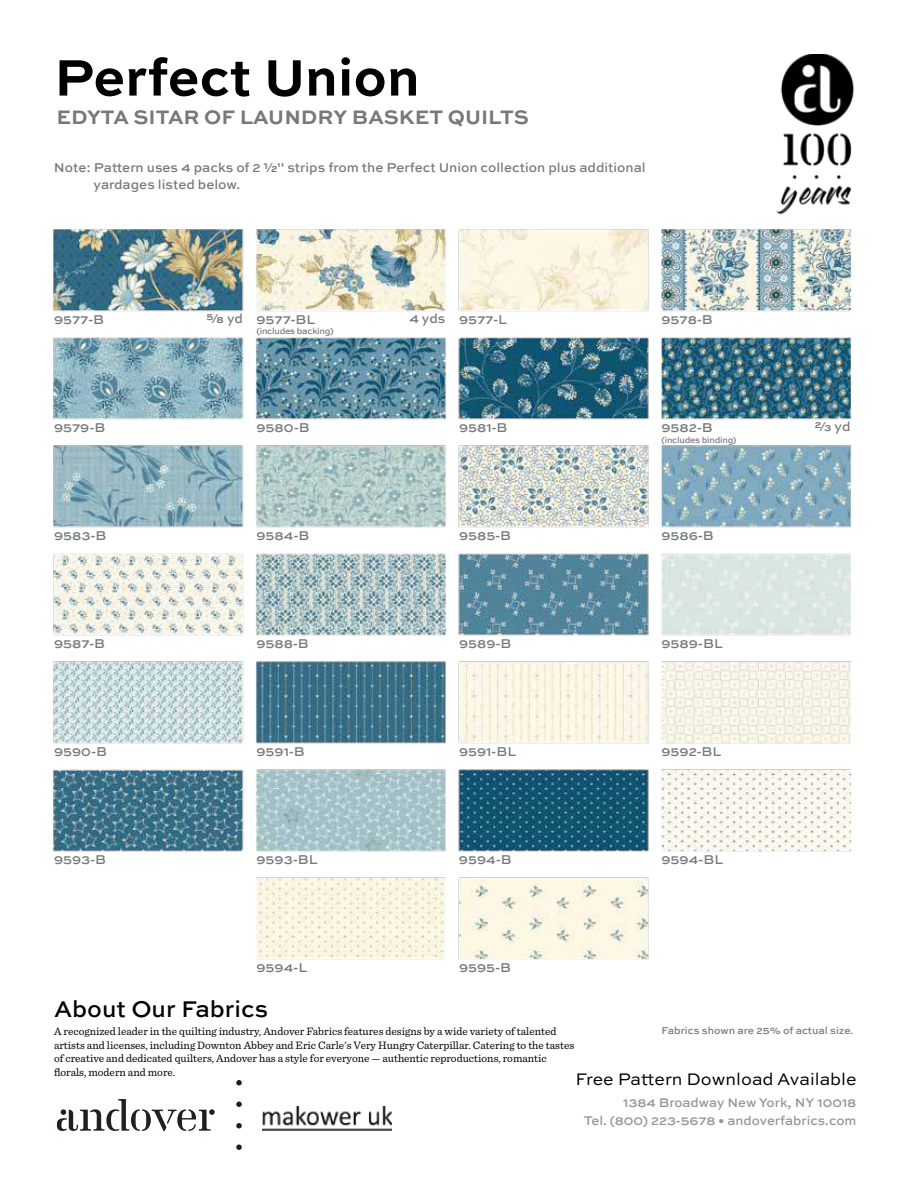
<style>
.page{position:relative;width:918px;height:1188px;background:#fff}
.page>*{position:absolute;margin:0;border:0;box-sizing:border-box;transform-origin:0 0}
.t1{font:700 54px "Sweet Sans Pro";color:#000}
.t2{font:500 24px "Sweet Sans Pro";color:#000}
.t3{font:700 20.55px "Sweet Sans Pro";color:#76787a}
.t4{font:17.7px "Sweet Sans Pro";color:#000}
.t5{font:500 13.5px/16.2px "Sweet Sans Pro";color:#76787a}
.t6{font:500 13.2px/18px "Sweet Sans Pro";color:#939597;text-align:right}
.t7{font:11.25px/13.5px "Sentinel";color:#000}
.t8{font:500 10.5px "Sweet Sans Pro";color:#76787a}
.t9{font:500 9px "Sweet Sans Pro";letter-spacing:-.025em;color:#76787a}
</style>
<div class="page">
<svg style="left:236px;top:1144px;width:6px;height:6px"></svg>
<img style="left:776px;top:54px;width:79px;height:161px">
<img style="left:53px;top:229px;width:799px;height:902px">
<h1 class="t1" style="left:54px;top:57px;width:367px">Perfect Union</h1>
<h3 class="t3" style="left:56px;top:109px;width:474px">EDYTA SITAR OF LAUNDRY BASKET QUILTS</h3>
<p class="t5" style="left:93px;top:161px;width:554px;text-indent:-39px">Note: Pattern uses 4 packs of 2 ½" strips from the Perfect Union collection plus additional yardages listed below.</p>
<p class="t5" style="left:207px;top:312px;width:38px">5/8 yd</p>
<p class="t5" style="left:409px;top:312px;width:38px">4 yds</p>
<p class="t5" style="left:54px;top:312px;width:52px">9577-B</p>
<p class="t5" style="left:257px;top:312px;width:60px">9577-BL</p>
<p class="t5" style="left:459px;top:312px;width:49px">9577-L</p>
<p class="t5" style="left:662px;top:312px;width:53px">9578-B</p>
<p class="t9" style="left:256px;top:327px;width:79px">(includes backing)</p>
<p class="t5" style="left:54px;top:420px;width:53px">9579-B</p>
<p class="t5" style="left:257px;top:420px;width:55px">9580-B</p>
<p class="t5" style="left:459px;top:420px;width:50px">9581-B</p>
<p class="t5" style="left:661px;top:420px;width:53px">9582-B</p>
<p class="t9" style="left:662px;top:436px;width:77px">(includes binding)</p>
<p class="t5" style="left:54px;top:528px;width:54px">9583-B</p>
<p class="t5" style="left:257px;top:528px;width:55px">9584-B</p>
<p class="t5" style="left:459px;top:528px;width:54px">9585-B</p>
<p class="t5" style="left:661px;top:528px;width:54px">9586-B</p>
<p class="t5" style="left:54px;top:636px;width:53px">9587-B</p>
<p class="t5" style="left:256px;top:636px;width:54px">9588-B</p>
<p class="t5" style="left:459px;top:636px;width:54px">9589-B</p>
<p class="t5" style="left:662px;top:636px;width:63px">9589-BL</p>
<p class="t5" style="left:54px;top:744px;width:55px">9590-B</p>
<p class="t5" style="left:257px;top:744px;width:50px">9591-B</p>
<p class="t5" style="left:459px;top:744px;width:59px">9591-BL</p>
<p class="t5" style="left:662px;top:744px;width:61px">9592-BL</p>
<p class="t5" style="left:54px;top:852px;width:54px">9593-B</p>
<p class="t5" style="left:256px;top:852px;width:63px">9593-BL</p>
<p class="t5" style="left:459px;top:852px;width:54px">9594-B</p>
<p class="t5" style="left:256px;top:960px;width:52px">9594-L</p>
<p class="t5" style="left:459px;top:960px;width:54px">9595-B</p>
<p class="t5" style="left:662px;top:852px;width:63px">9594-BL</p>
<p class="t5" style="left:815px;top:420px;width:37px">2/3 yd</p>
<h2 class="t2" style="left:54px;top:1000px;width:216px">About Our Fabrics</h2>
<p class="t7" style="left:54px;top:1025px;width:522px">A recognized leader in the quilting industry, Andover Fabrics features designs by a wide variety of talented artists and licenses, including Downton Abbey and Eric Carle's Very Hungry Caterpillar. Catering to the tastes of creative and dedicated quilters, Andover has a style for everyone — authentic reproductions, romantic florals, modern and more.</p>
<p class="t8" style="left:662px;top:1027px;width:194px">Fabrics shown are 25% of actual size.</p>
<h3 class="t4" style="left:576px;top:1068px;width:283px">Free Pattern Download Available</h3>
<p class="t6" style="left:584px;top:1095px;width:274px">1384 Broadway New York, NY 10018<br>Tel. (800) 223-5678 • andoverfabrics.com</p>
</div>
